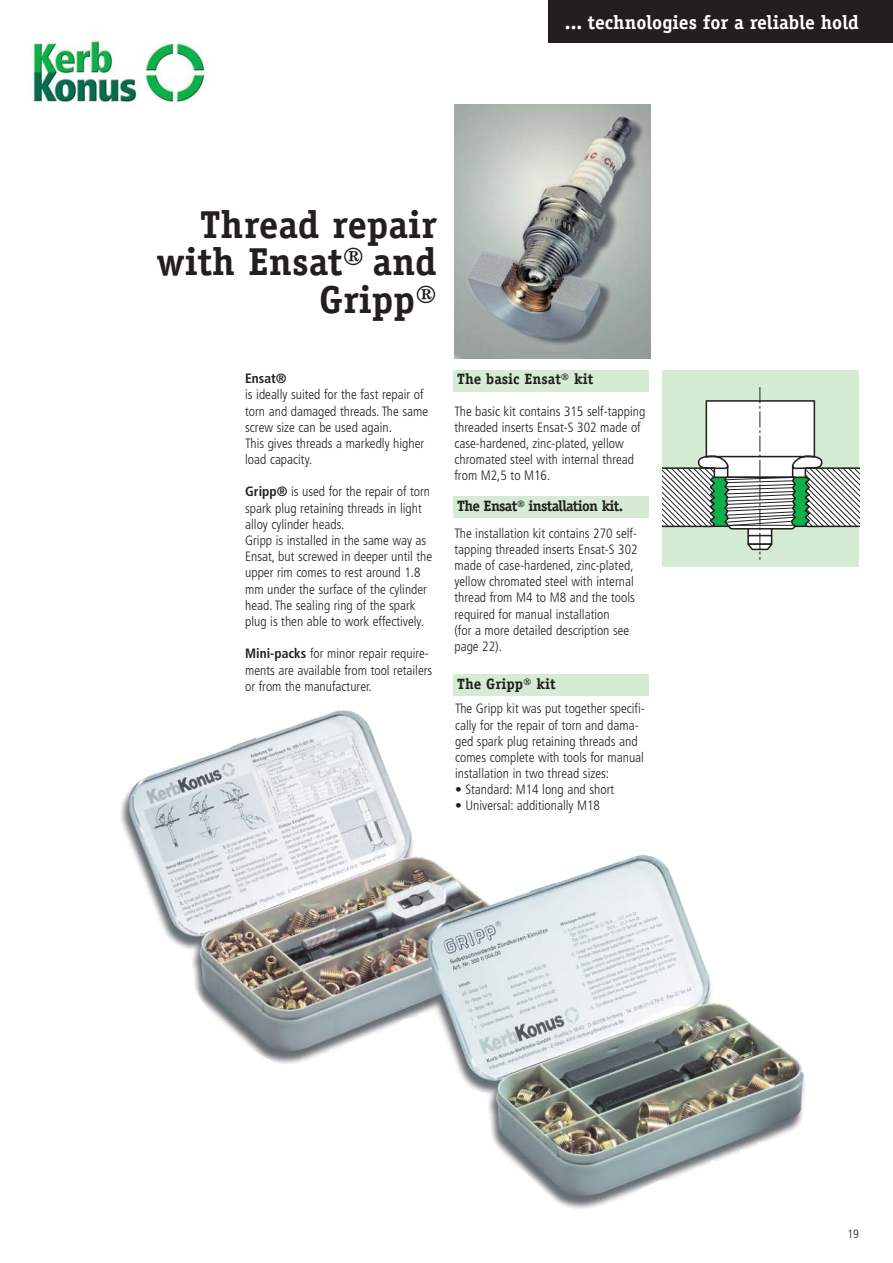
<style>
.page{position:relative;width:893px;height:1263px;background:#fff}
.page>*{position:absolute;margin:0;border:0;box-sizing:border-box;transform-origin:0 0}
.t1{font:700 39px/37.5px "Officina Serif";color:#231f20;text-align:right}
.t2{font:700 19.5px "Officina Serif";color:#fff}
.t3{font:700 15px "Officina Serif";color:#231f20}
.t4{font:700 15px "Officina Serif";letter-spacing:-.045em;color:#231f20}
.t5{font:300 condensed 13.5px/16.2px "Frutiger";color:#231f20}
.t6{font:700 condensed 13.5px "Frutiger";color:#231f20}
.t7{font:300 condensed 12px "Frutiger";color:#231f20}
.s1{font-weight:700}
</style>
<div class="page">
<div style="left:548px;top:0;width:344px;height:43px;background:#231f20"></div>
<img style="left:121px;top:711px;width:684px;height:498px">
<div style="left:453px;top:675px;width:196px;height:21px;background:#d6ebd4"></div>
<div style="left:453px;top:370px;width:196px;height:21px;background:#d6ebd4"></div>
<div style="left:453px;top:497px;width:196px;height:21px;background:#d6ebd4"></div>
<img style="left:454px;top:104px;width:196px;height:254px">
<div style="left:662px;top:370px;width:197px;height:196px;background:#d6ebd4"></div>
<svg style="left:662px;top:387px;width:197px;height:173px"></svg>
<img style="left:32px;top:40px;width:174px;height:62px">
<h2 class="t2" style="left:565px;top:15px;width:295px">... technologies for a reliable hold</h2>
<h1 class="t1" style="left:157px;top:209px;width:282px">Thread repair with Ensat® and<br>Gripp®</h1>
<p class="t6" style="left:245px;top:373px;width:43px">Ensat®</p>
<p class="t5" style="left:245px;top:388px;width:184px">is ideally suited for the fast repair of torn and damaged threads. The same screw size can be used again.<br>This gives threads a markedly higher load capacity.</p>
<p class="t5" style="left:245px;top:485px;width:188px"><span class="s1">Gripp®</span> is used for the repair of torn spark plug retaining threads in light alloy cylinder heads.<br>Gripp is installed in the same way as Ensat, but screwed in deeper until the upper rim comes to rest around 1.8 mm under the surface of the cylinder head. The sealing ring of the spark plug is then able to work effectively.</p>
<p class="t5" style="left:245px;top:647px;width:189px"><span class="s1">Mini-packs</span> for minor repair require&shy;ments are available from tool retailers or from the manufacturer.</p>
<p class="t3" style="left:457px;top:374px;width:137px">The basic Ensat® kit</p>
<p class="t5" style="left:454px;top:404px;width:192px">The basic kit contains 315 self-tapping threaded inserts Ensat-S 302 made of case-hardened, zinc-plated, yellow chromated steel with internal thread from M2,5 to M16.</p>
<p class="t4" style="left:457px;top:500px;width:167px">The Ensat® installation kit.</p>
<p class="t5" style="left:454px;top:526px;width:185px">The installation kit contains 270 self&shy;tapping threaded inserts Ensat-S 302 made of case-hardened, zinc-plated, yellow chromated steel with internal thread from M4 to M8 and the tools required for manual installation<br>(for a more detailed description see page 22).</p>
<p class="t3" style="left:457px;top:678px;width:100px">The Gripp® kit</p>
<p class="t5" style="left:455px;top:702px;width:191px">The Gripp kit was put together specifi&shy;cally for the repair of torn and dama&shy;ged spark plug retaining threads and comes complete with tools for manual installation in two thread sizes:</p>
<p class="t5" style="left:455px;top:783px;width:160px">• Standard: M14 long and short</p>
<p class="t5" style="left:455px;top:799px;width:146px">• Universal: additionally M18</p>
<p class="t7" style="left:847px;top:1229px;width:13px">19</p>
</div>
